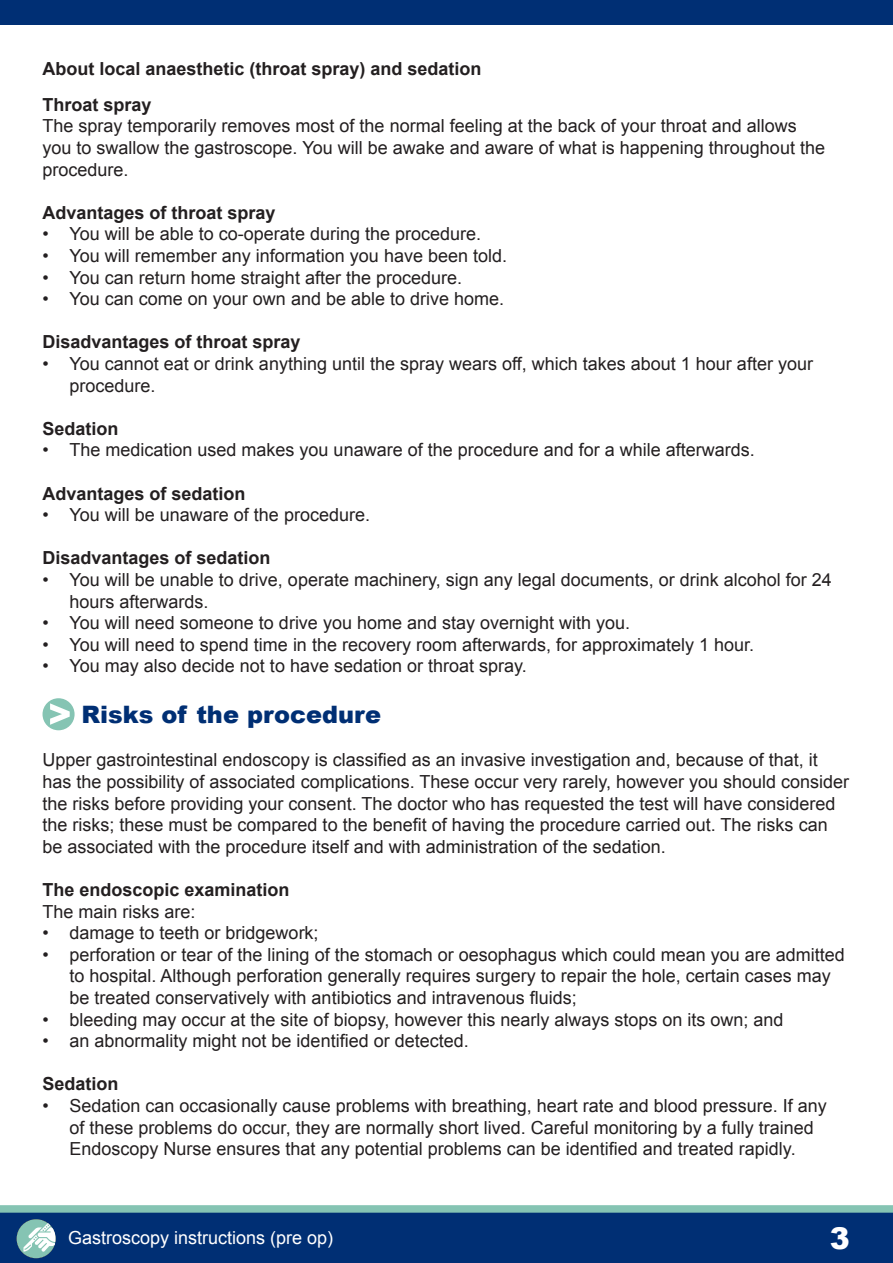
<style>
.page{position:relative;width:893px;height:1263px;background:#fff}
.page>*{position:absolute;margin:0;border:0;box-sizing:border-box;transform-origin:0 0}
.t1{font:900 30px "Arial";color:#fff}
.sub-title{font:900 24px "Arial";color:#002f74}
.t2{font:18px/21.6px "Arial";color:#231f20}
.t3{font:700 18px "Arial";color:#231f20}
.t4{font:18px "Arial";color:#fff}
</style>
<div class="page">
<div style="left:0;top:0;width:893px;height:25px;background:#002f74"></div>
<div style="left:0;top:1208px;width:893px;height:55px;background:#002f74"></div>
<div style="left:0;top:1205px;width:893px;height:8px;background:#85c4b3"></div>
<div style="left:17px;top:1219px;width:39px;height:39px;background:#85c4b3;border-radius:50%"></div>
<svg style="left:23px;top:1220px;width:33px;height:32px"></svg>
<svg style="left:43px;top:698px;width:32px;height:32px"></svg>
<p class="t3" style="left:43px;top:57px;width:441px">About local anaesthetic (throat spray) and sedation</p>
<p class="t3" style="left:43px;top:93px;width:111px">Throat spray</p>
<p class="t2" style="left:43px;top:115px;width:784px">The spray temporarily removes most of the normal feeling at the back of your throat and allows you to swallow the gastroscope. You will be awake and aware of what is happening throughout the procedure.</p>
<p class="t3" style="left:43px;top:201px;width:235px">Advantages of throat spray</p>
<p class="t2" style="left:43px;top:223px;width:440px">• You will be able to co-operate during the procedure.</p>
<p class="t2" style="left:43px;top:245px;width:466px">• You will remember any information you have been told.</p>
<p class="t2" style="left:43px;top:267px;width:421px">• You can return home straight after the procedure.</p>
<p class="t2" style="left:43px;top:288px;width:463px">• You can come on your own and be able to drive home.</p>
<p class="t3" style="left:43px;top:330px;width:260px">Disadvantages of throat spray</p>
<p class="t2" style="left:70px;top:353px;width:745px;text-indent:-27px">• You cannot eat or drink anything until the spray wears off, which takes about 1 hour after your procedure.</p>
<p class="t3" style="left:43px;top:417px;width:78px">Sedation</p>
<p class="t2" style="left:43px;top:439px;width:714px">• The medication used makes you unaware of the procedure and for a while afterwards.</p>
<p class="t3" style="left:43px;top:481px;width:205px">Advantages of sedation</p>
<p class="t2" style="left:43px;top:504px;width:329px">• You will be unaware of the procedure.</p>
<p class="t3" style="left:43px;top:546px;width:230px">Disadvantages of sedation</p>
<p class="t2" style="left:70px;top:569px;width:764px;text-indent:-27px">• You will be unable to drive, operate machinery, sign any legal documents, or drink alcohol for 24 hours afterwards.</p>
<p class="t2" style="left:43px;top:612px;width:589px">• You will need someone to drive you home and stay overnight with you.</p>
<p class="t2" style="left:43px;top:634px;width:713px">• You will need to spend time in the recovery room afterwards, for approximately 1 hour.</p>
<p class="t2" style="left:43px;top:655px;width:486px">• You may also decide not to have sedation or throat spray.</p>
<p class="sub-title" style="left:82px;top:697px;width:301px">Risks of the procedure</p>
<p class="t2" style="left:43px;top:749px;width:808px">Upper gastrointestinal endoscopy is classified as an invasive investigation and, because of that, it has the possibility of associated complications. These occur very rarely, however you should consider the risks before providing your consent. The doctor who has requested the test will have considered the risks; these must be compared to the benefit of having the procedure carried out. The risks can be associated with the procedure itself and with administration of the sedation.</p>
<p class="t3" style="left:43px;top:878px;width:249px">The endoscopic examination</p>
<p class="t2" style="left:43px;top:901px;width:155px">The main risks are:</p>
<p class="t2" style="left:43px;top:922px;width:278px">• damage to teeth or bridgework;</p>
<p class="t2" style="left:70px;top:944px;width:777px;text-indent:-27px">• perforation or tear of the lining of the stomach or oesophagus which could mean you are admitted to hospital. Although perforation generally requires surgery to repair the hole, certain cases may be treated conservatively with antibiotics and intravenous fluids;</p>
<p class="t2" style="left:43px;top:1009px;width:743px">• bleeding may occur at the site of biopsy, however this nearly always stops on its own; and</p>
<p class="t2" style="left:43px;top:1030px;width:428px">• an abnormality might not be identified or detected.</p>
<p class="t3" style="left:43px;top:1072px;width:78px">Sedation</p>
<p class="t2" style="left:70px;top:1095px;width:759px;text-indent:-27px">• Sedation can occasionally cause problems with breathing, heart rate and blood pressure. If any of these problems do occur, they are normally short lived. Careful monitoring by a fully trained<br>Endoscopy Nurse ensures that any potential problems can be identified and treated rapidly.</p>
<p class="t4" style="left:68px;top:1226px;width:267px">Gastroscopy instructions (pre op)</p>
<h1 class="t1" style="left:830px;top:1216px;width:22px">3</h1>
</div>
